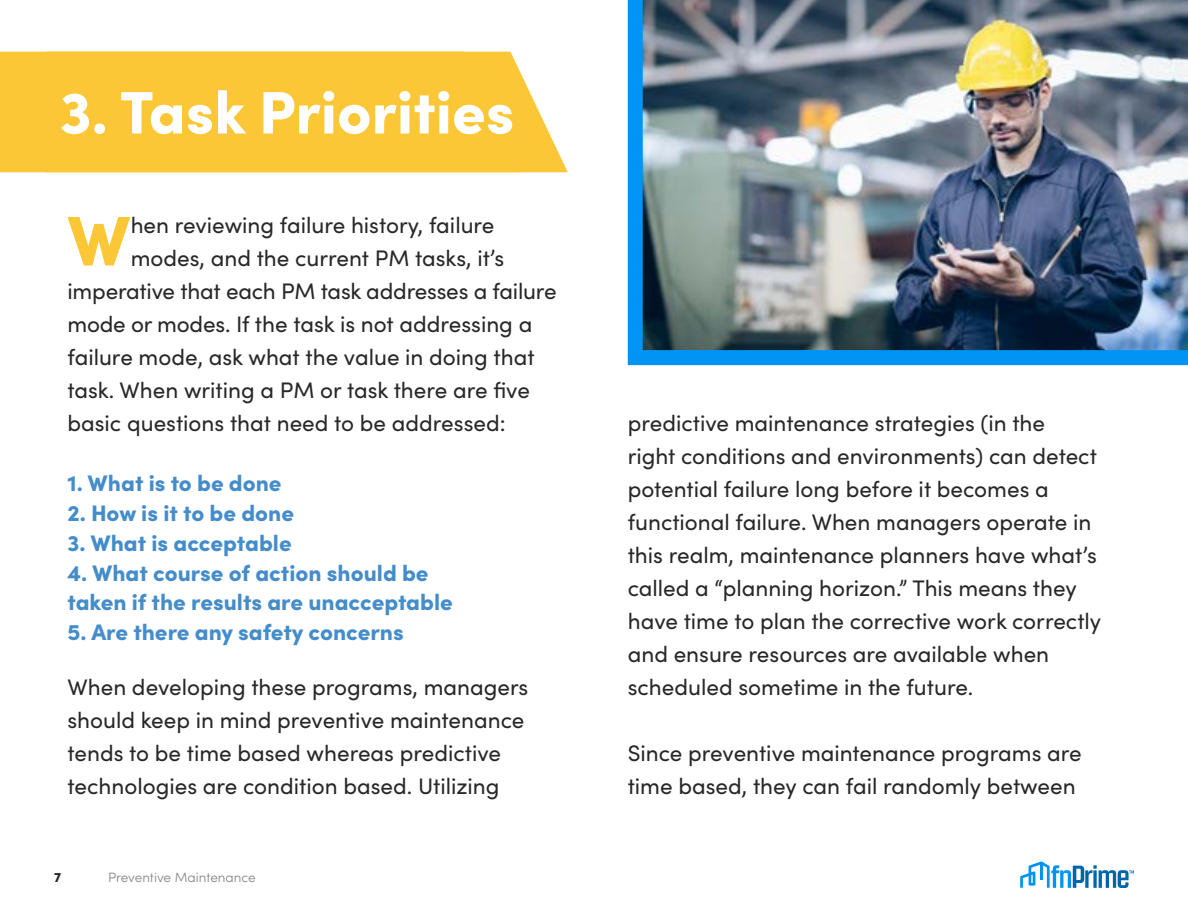
<style>
.page{position:relative;width:1188px;height:918px;background:#fff}
.page>*{position:absolute;margin:0;border:0;box-sizing:border-box;transform-origin:0 0}
.t1{font:900 70.35px "Sofia Pro";color:#fcc736}
.t2{font:900 60px "Sofia Pro";color:#fff}
.t3{font:22.5px/33px "Sofia Pro";color:#292829}
.t4{font:900 22.5px/30px "Sofia Pro";color:#448cca}
.t5{font:300 13.5px "Sofia Pro";letter-spacing:-.005em;color:#808285}
.t6{font:900 13.5px "Sofia Pro";color:#292829}
</style>
<div class="page">
<svg style="left:1020px;top:861px;width:114px;height:27px"></svg>
<div style="left:0;top:52px;width:46px;height:120px;background:#fcc736"></div>
<svg style="left:46px;top:52px;width:522px;height:120px;background:#fccc49"></svg>
<div style="left:58px;top:86px;width:466px;height:59px;background:#fcc738"></div>
<img style="left:628px;top:0;width:560px;height:365px">
<h2 class="t2" style="left:60px;top:65px;width:456px">3. Task Priorities</h2>
<h1 class="t1" style="left:67px;top:186px;width:65px">W</h1>
<p class="t3" style="left:131px;top:207px;width:365px">hen reviewing failure history, failure</p>
<p class="t3" style="left:131px;top:240px;width:375px">modes, and the current PM tasks, it’s</p>
<p class="t3" style="left:68px;top:273px;width:491px">imperative that each PM task addresses a failure</p>
<p class="t3" style="left:68px;top:306px;width:466px">mode or modes. If the task is not addressing a</p>
<p class="t3" style="left:68px;top:339px;width:469px">failure mode, ask what the value in doing that</p>
<p class="t3" style="left:68px;top:372px;width:464px">task. When writing a PM or task there are five</p>
<p class="t3" style="left:68px;top:405px;width:440px">basic questions that need to be addressed:</p>
<p class="t4" style="left:68px;top:466px;width:216px">1. What is to be done</p>
<p class="t4" style="left:68px;top:496px;width:228px">2. How is it to be done</p>
<p class="t4" style="left:68px;top:526px;width:226px">3. What is acceptable</p>
<p class="t4" style="left:68px;top:556px;width:387px">4. What course of action should be taken if the results are unacceptable</p>
<p class="t4" style="left:68px;top:616px;width:338px">5. Are there any safety concerns</p>
<p class="t3" style="left:68px;top:669px;width:462px">When developing these programs, managers should keep in mind preventive maintenance tends to be time based whereas predictive technologies are condition based. Utilizing</p>
<p class="t6" style="left:54px;top:867px;width:9px">7</p>
<p class="t5" style="left:108px;top:868px;width:149px">Preventive Maintenance</p>
<p class="t3" style="left:628px;top:405px;width:475px">predictive maintenance strategies (in the<br>right conditions and environments) can detect potential failure long before it becomes a functional failure. When managers operate in this realm, maintenance planners have what’s called a “planning horizon.” This means they have time to plan the corrective work correctly and ensure resources are available when scheduled sometime in the future.</p>
<p class="t3" style="left:628px;top:735px;width:456px">Since preventive maintenance programs are time based, they can fail randomly between</p>
</div>
